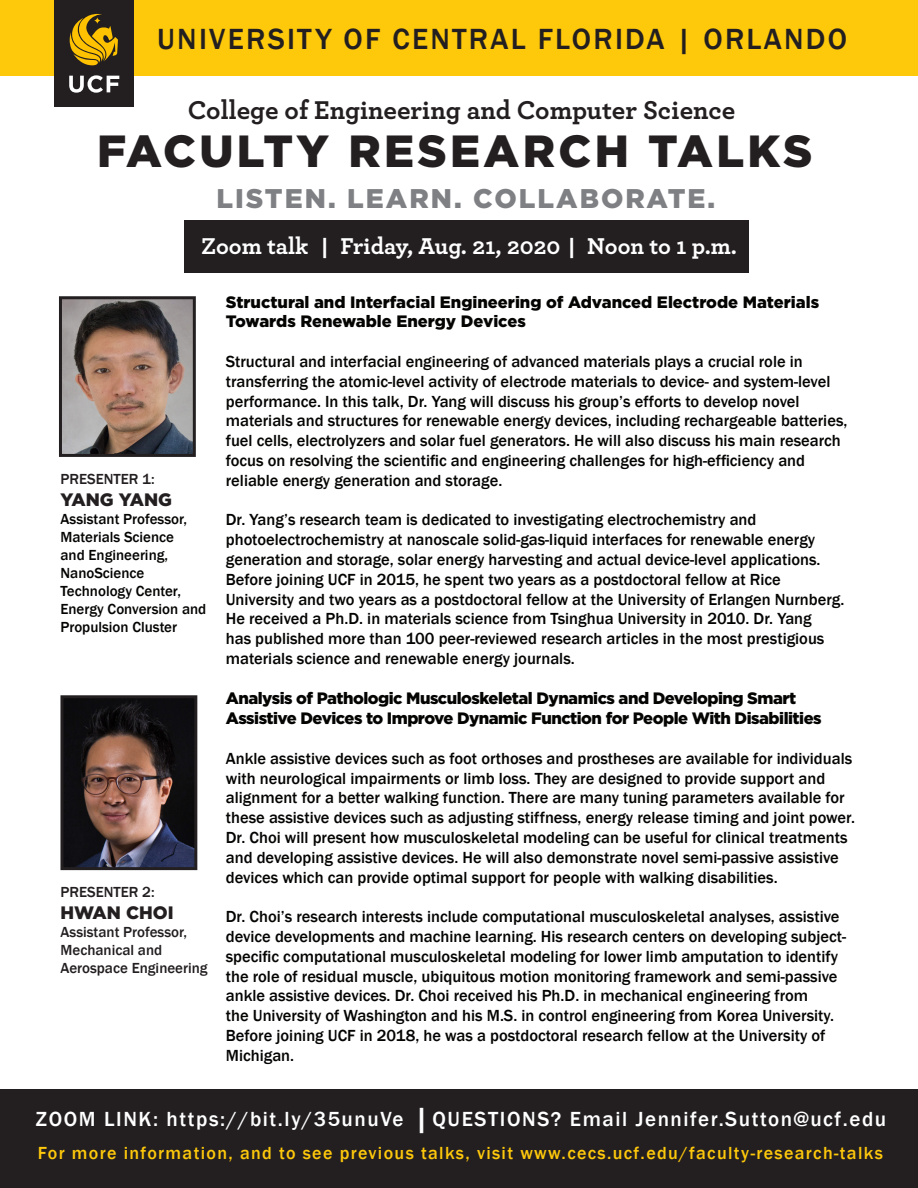
<style>
.page{position:relative;width:918px;height:1188px;background:#fff}
.page>*{position:absolute;margin:0;border:0;box-sizing:border-box;transform-origin:0 0}
.t1{font:900 45px "Gotham";letter-spacing:.075em;color:#231f20}
.t2{font:500 30px "Franklin Gothic";letter-spacing:.075em;color:#231f20}
.t3{font:500 30px "Franklin Gothic";color:#fff}
.t4{font:700 27px "Archer";color:#231f20}
.t5{font:900 27px "Gotham";letter-spacing:.075em;color:#7e8083}
.t6{font:700 24px "Archer";color:#fff}
.t7{font:500 21px "Franklin Gothic";letter-spacing:.075em;color:#fff}
.t8{font:500 18px "Franklin Gothic";letter-spacing:.075em;color:#fec80b}
.t9{font:900 18px "Gotham";color:#231f20}
.t10{font:500 16.5px/19.8px "Franklin Gothic";color:#040503}
.t11{font:900 16.5px/19.8px "Gotham";letter-spacing:-.03em;color:#040503}
.t12{font:900 16.5px/19.8px "Gotham";color:#040503}
.t13{font:500 15px/18px "Franklin Gothic";color:#040503}
.t14{font:500 15px/18px "Franklin Gothic";color:#231f20}
.s1{font-family:"Franklin Gothic";font-weight:500}
</style>
<div class="page">
<div style="left:0;top:0;width:918px;height:76px;background:#fec80b"></div>
<div style="left:54px;top:0;width:79px;height:107px;background:#231f20"></div>
<svg style="left:69px;top:75px;width:50px;height:18px"></svg>
<svg style="left:70px;top:13px;width:48px;height:52px"></svg>
<svg style="left:94px;top:17px;width:7px;height:7px"></svg>
<img style="left:64px;top:699px;width:129px;height:167px">
<div style="left:60px;top:695px;width:137px;height:175px;border:3px solid #231f20"></div>
<div style="left:184px;top:221px;width:565px;height:52px;background:#231f20"></div>
<div style="left:0;top:1089px;width:918px;height:99px;background:#231f20"></div>
<img style="left:63px;top:300px;width:129px;height:153px">
<div style="left:59px;top:296px;width:137px;height:161px;border:3px solid #231f20"></div>
<p class="t2" style="left:157px;top:21px;width:691px">UNIVERSITY OF CENTRAL FLORIDA | ORLANDO</p>
<p class="t4" style="left:188px;top:89px;width:549px">College of Engineering and Computer Science</p>
<p class="t1" style="left:97px;top:125px;width:717px">FACULTY RESEARCH TALKS</p>
<p class="t5" style="left:216px;top:183px;width:500px">LISTEN. LEARN. COLLABORATE.</p>
<p class="t6" style="left:201px;top:227px;width:538px">Zoom talk <span class="s1">|</span> Friday, Aug. 21, 2020 <span class="s1">|</span> Noon to 1 p.m.</p>
<p class="t14" style="left:60px;top:470px;width:96px">PRESENTER 1:</p>
<p class="t9" style="left:60px;top:489px;width:113px">YANG YANG</p>
<p class="t13" style="left:60px;top:510px;width:128px">Assistant Professor,</p>
<p class="t13" style="left:60px;top:528px;width:115px">Materials Science</p>
<p class="t13" style="left:60px;top:546px;width:109px">and Engineering,</p>
<p class="t13" style="left:60px;top:564px;width:147px">NanoScience<br>Technology Center,<br>Energy Conversion and<br>Propulsion Cluster</p>
<p class="t14" style="left:60px;top:883px;width:96px">PRESENTER 2:</p>
<p class="t9" style="left:60px;top:902px;width:115px">HWAN CHOI</p>
<p class="t14" style="left:60px;top:923px;width:149px">Assistant Professor,<br>Mechanical and<br>Aerospace Engineering</p>
<p class="t12" style="left:226px;top:291px;width:595px">Structural and Interfacial Engineering of Advanced Electrode Materials<br>Towards Renewable Energy Devices</p>
<p class="t10" style="left:226px;top:352px;width:623px">Structural and interfacial engineering of advanced materials plays a crucial role in transferring the atomic-level activity of electrode materials to device- and system-level performance. In this talk, Dr. Yang will discuss his group’s efforts to develop novel materials and structures for renewable energy devices, including rechargeable batteries, fuel cells, electrolyzers and solar fuel generators. He will also discuss his main research focus on resolving the scientific and engineering challenges for high-efficiency and reliable energy generation and storage.</p>
<p class="t10" style="left:226px;top:510px;width:620px">Dr. Yang’s research team is dedicated to investigating electrochemistry and photoelectrochemistry at nanoscale solid-gas-liquid interfaces for renewable energy generation and storage, solar energy harvesting and actual device-level applications.<br>Before joining UCF in 2015, he spent two years as a postdoctoral fellow at Rice University and two years as a postdoctoral fellow at the University of Erlangen Nurnberg.<br>He received a Ph.D. in materials science from Tsinghua University in 2010. Dr. Yang<br>has published more than 100 peer-reviewed research articles in the most prestigious materials science and renewable energy journals.</p>
<p class="t11" style="left:226px;top:688px;width:597px">Analysis of Pathologic Musculoskeletal Dynamics and Developing Smart<br>Assistive Devices to Improve Dynamic Function for People With Disabilities</p>
<p class="t10" style="left:226px;top:749px;width:631px">Ankle assistive devices such as foot orthoses and prostheses are available for individuals with neurological impairments or limb loss. They are designed to provide support and alignment for a better walking function. There are many tuning parameters available for these assistive devices such as adjusting stiffness, energy release timing and joint power.<br>Dr. Choi will present how musculoskeletal modeling can be useful for clinical treatments and developing assistive devices. He will also demonstrate novel semi-passive assistive devices which can provide optimal support for people with walking disabilities.</p>
<p class="t10" style="left:226px;top:907px;width:622px">Dr. Choi’s research interests include computational musculoskeletal analyses, assistive device developments and machine learning. His research centers on developing subject&shy;specific computational musculoskeletal modeling for lower limb amputation to identify the role of residual muscle, ubiquitous motion monitoring framework and semi-passive ankle assistive devices. Dr. Choi received his Ph.D. in mechanical engineering from<br>the University of Washington and his M.S. in control engineering from Korea University.<br>Before joining UCF in 2018, he was a postdoctoral research fellow at the University of Michigan.</p>
<p class="t7" style="left:36px;top:1106px;width:369px">ZOOM LINK: https://bit.ly/35unuVe</p>
<p class="t3" style="left:414px;top:1100px;width:16px">|</p>
<p class="t7" style="left:433px;top:1106px;width:455px">QUESTIONS? Email Jennifer.Sutton@ucf.edu</p>
<p class="t8" style="left:38px;top:1142px;width:847px">For more information, and to see previous talks, visit www.cecs.ucf.edu/faculty-research-talks</p>
</div>
